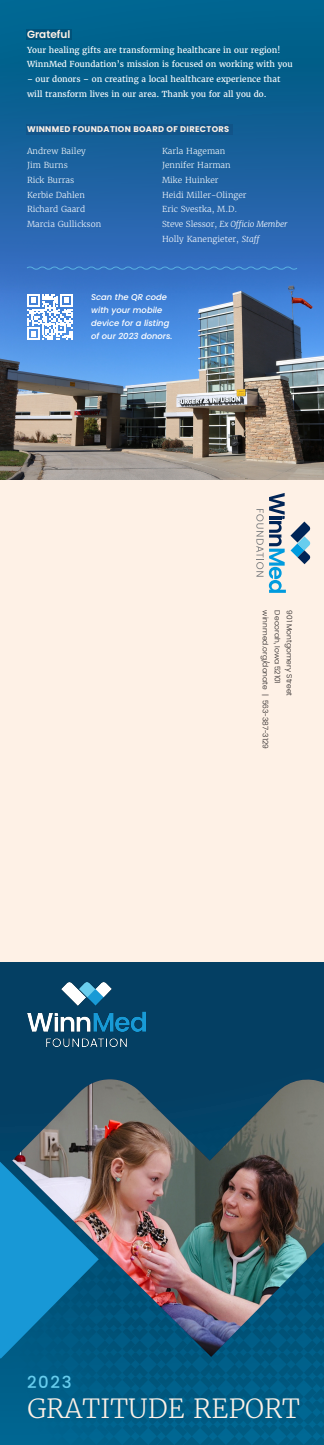
<style>
.page{position:relative;width:324px;height:1445px;background:#fff}
.page>*{position:absolute;margin:0;border:0;box-sizing:border-box;transform-origin:0 0}
.t1{font:300 26.25px "Merriweather";color:#fef1e6}
.t2{font:500 16.58px "Poppins";color:#68cdee}
.t3{font:600 10.5px "Poppins";color:#fef1e6}
.t4{font:italic 500 8.4px/13.1px "Poppins";color:#fff}
.t5{font:8.25px/14.7px "Merriweather";color:#fff}
.t6{font:300 8.25px "Merriweather";color:#fff}
.t7{font:700 8.25px "Poppins";letter-spacing:.04em;color:#fef1e6}
.t8{font:italic 300 8.25px "Merriweather";letter-spacing:-.01em;color:#fff}
.Location_details{font:300 7.5px "Poppins";letter-spacing:.01em;color:#231f20}
.s1{font-style:normal}
.s2{font-style:italic}
</style>
<div class="page">
<div style="left:0;top:479px;width:324px;height:483px;background:#fef1e6"></div>
<div style="left:0;top:962px;width:324px;height:482px;background:#043f63"></div>
<svg style="left:0;top:1356px;width:324px;height:88px;background:#005e87"></svg>
<svg style="left:256px;top:493px;width:54px;height:100px"></svg>
<img style="left:27px;top:982px;width:119px;height:65px">
<img style="left:99px;top:1079px;width:225px;height:277px">
<svg style="left:0;top:1081px;width:99px;height:277px"></svg>
<svg style="left:0;top:0;width:324px;height:240px;background:#116198"></svg>
<img style="left:0;top:240px;width:324px;height:239px">
<svg style="left:27px;top:294px;width:46px;height:46px"></svg>
<svg style="left:26px;top:266px;width:272px;height:4px"></svg>
<p class="t3" style="left:27px;top:28px;width:45px">Grateful</p>
<p class="t5" style="left:27px;top:42px;width:267px">Your healing gifts are transforming healthcare in our region!<br>WinnMed Foundation’s mission is focused on working with you</p>
<p class="t5" style="left:27px;top:72px;width:255px">– our donors – on creating a local healthcare experience that will transform lives in our area. Thank you for all you do.</p>
<p class="t7" style="left:27px;top:125px;width:204px">WINNMED FOUNDATION BOARD OF DIRECTORS</p>
<p class="t6" style="left:27px;top:145px;width:60px">Andrew Bailey</p>
<p class="t6" style="left:27px;top:160px;width:42px">Jim Burns</p>
<p class="t6" style="left:27px;top:175px;width:49px">Rick Burras</p>
<p class="t6" style="left:27px;top:189px;width:59px">Kerbie Dahlen</p>
<p class="t6" style="left:27px;top:204px;width:60px">Richard Gaard</p>
<p class="t6" style="left:27px;top:219px;width:76px">Marcia Gullickson</p>
<p class="t6" style="left:162px;top:145px;width:65px">Karla Hageman</p>
<p class="t6" style="left:162px;top:160px;width:70px">Jennifer Harman</p>
<p class="t6" style="left:162px;top:175px;width:58px">Mike Huinker</p>
<p class="t6" style="left:162px;top:189px;width:86px">Heidi Miller-Olinger</p>
<p class="t6" style="left:162px;top:204px;width:77px">Eric Svestka, M.D.</p>
<p class="t8" style="left:162px;top:219px;width:127px"><span class="s1">Steve Slessor,</span> Ex Officio Member</p>
<p class="t6" style="left:162px;top:234px;width:100px">Holly Kanengieter, <span class="s2">Staff</span></p>
<p class="t4" style="left:91px;top:291px;width:83px">Scan the QR code with your mobile device for a listing of our 2023 donors.</p>
<p class="Location_details" style="left:270px;top:610px;width:140px;rotate:90deg">winnmed.org/donate | 563-387-3129</p>
<p class="Location_details" style="left:282px;top:610px;width:75px;rotate:90deg">Decorah, Iowa 52101</p>
<p class="Location_details" style="left:294px;top:610px;width:87px;rotate:90deg">901 Montgomery Street</p>
<p class="t2" style="left:27px;top:1373px;width:46px">2023</p>
<p class="t1" style="left:27px;top:1392px;width:274px">GRATITUDE REPORT</p>
</div>
